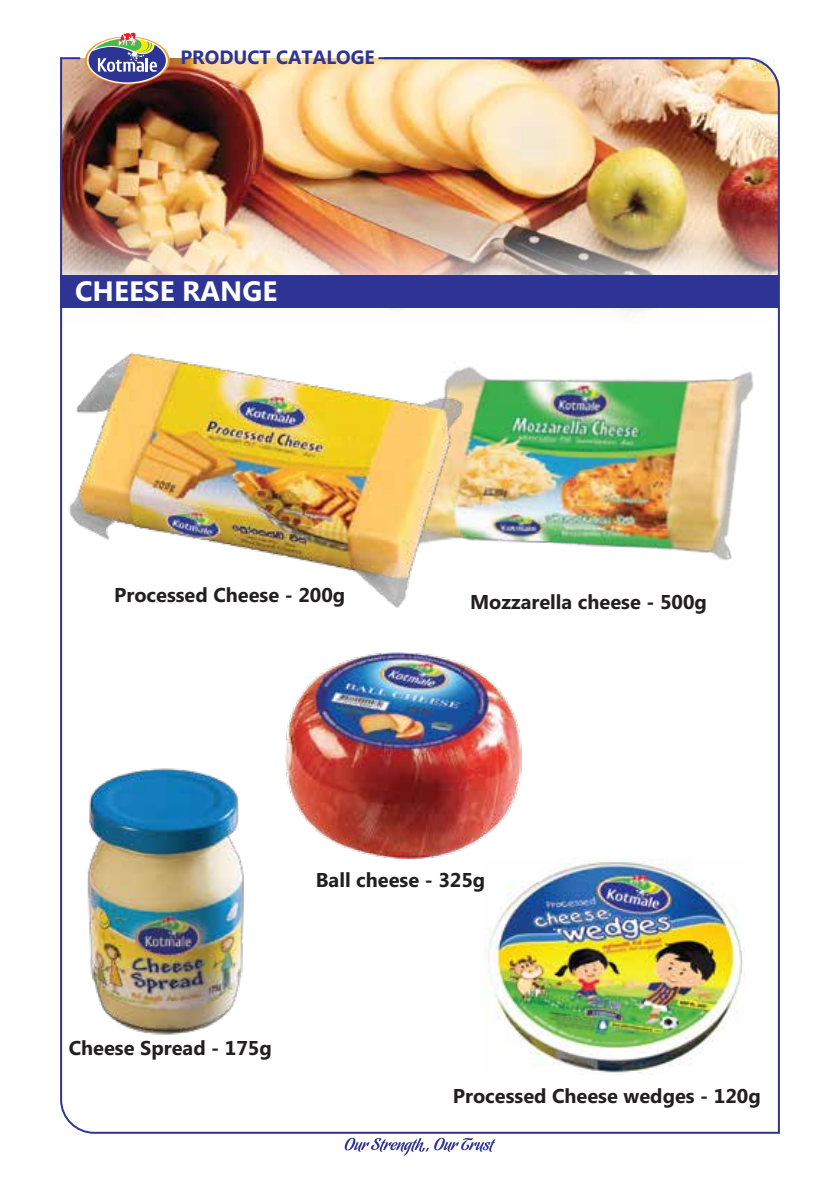
<style>
.page{position:relative;width:840px;height:1191px;background:#fff}
.page>*{position:absolute;margin:0;border:0;box-sizing:border-box;transform-origin:0 0}
.t1{font:700 28px "Microsoft Phags Pa";color:#fff}
.t2{font:700 20px "Microsoft Phags Pa";color:#231f20}
.t3{font:700 19.2px "Microsoft Phags Pa";color:#2d3494}
</style>
<div class="page">
<svg style="left:88px;top:33px;width:78px;height:24px"></svg>
<img style="left:60px;top:57px;width:719px;height:1076px">
<svg style="left:344px;top:1137px;width:84px;height:18px"></svg>
<svg style="left:434px;top:1137px;width:61px;height:14px"></svg>
<img style="left:75px;top:747px;width:175px;height:308px">
<img style="left:468px;top:358px;width:293px;height:213px">
<img style="left:60px;top:344px;width:408px;height:264px">
<img style="left:484px;top:858px;width:260px;height:216px">
<img style="left:285px;top:652px;width:236px;height:206px">
<p class="t3" style="left:180px;top:44px;width:196px">PRODUCT CATALOGE</p>
<p class="t1" style="left:75px;top:271px;width:203px">CHEESE RANGE</p>
<p class="t2" style="left:114px;top:581px;width:232px">Processed Cheese - 200g</p>
<p class="t2" style="left:470px;top:587px;width:238px">Mozzarella cheese - 500g</p>
<p class="t2" style="left:315px;top:866px;width:171px">Ball cheese - 325g</p>
<p class="t2" style="left:69px;top:1034px;width:204px">Cheese Spread - 175g</p>
<p class="t2" style="left:452px;top:1082px;width:309px">Processed Cheese wedges - 120g</p>
</div>
